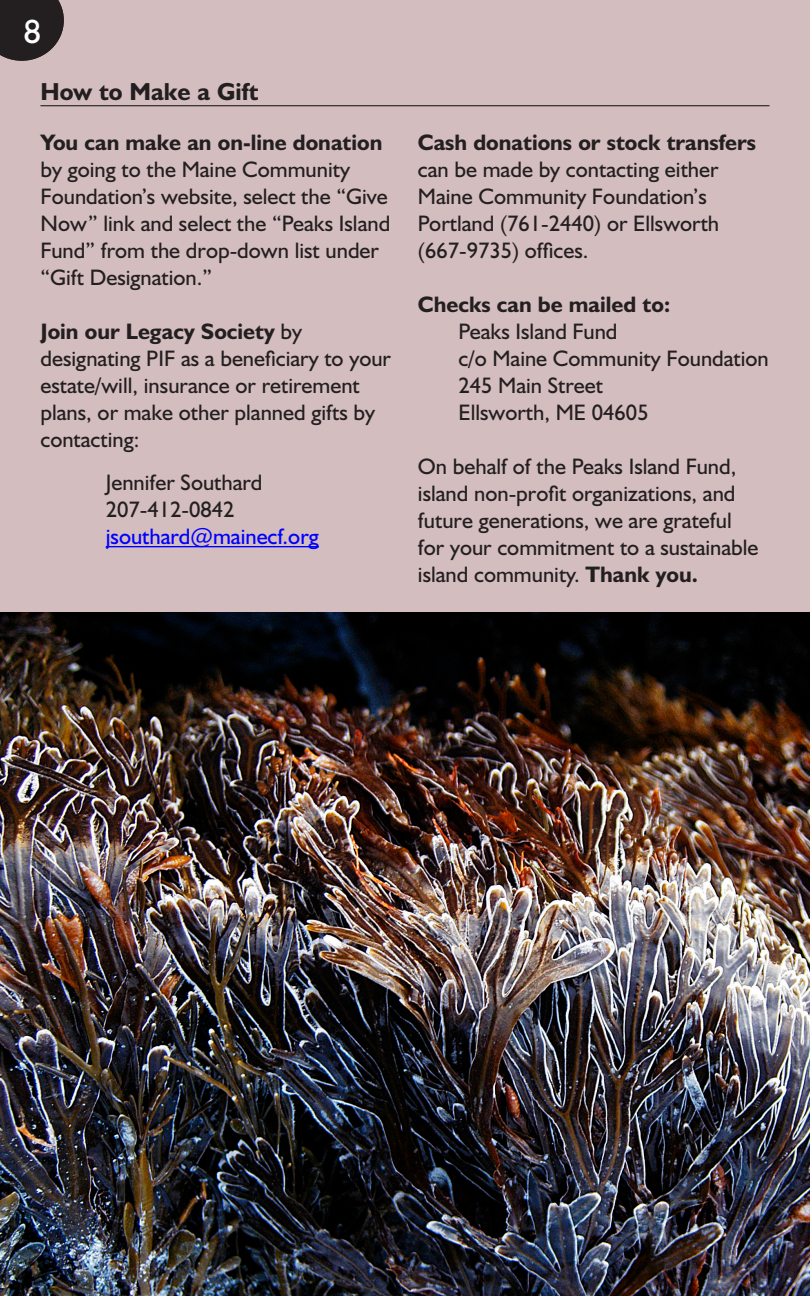
<style>
.page{position:relative;width:810px;height:1296px;background:#d4bdbe}
.page>*{position:absolute;margin:0;border:0;box-sizing:border-box;transform-origin:0 0}
.Page_Number{font:33.75px "Humanist 521 BT";color:#fff}
.Section_Heads{font:700 24.75px "Humanist 521 BT";color:#231f20}
.Copy{font:22.5px/27px "Humanist 521 BT";color:#231f20}
.Copy-2{font:22.5px "Humanist 521 BT";color:#00f}
.Copy-3{font:700 22.5px "Humanist 521 BT";color:#231f20}
.s1{font-weight:700}
</style>
<div class="page">
<svg style="left:0;top:0;width:64px;height:61px;background:#373132"></svg>
<hr style="left:106px;top:546px;width:213px;height:1px;background:#00f">
<hr style="left:40px;top:105px;width:730px;height:1px;background:#231f20">
<img style="left:0;top:612px;width:810px;height:684px">
<p class="Page_Number" style="left:24px;top:11px;width:19px">8</p>
<p class="Section_Heads" style="left:40px;top:76px;width:220px">How to Make a Gift</p>
<p class="Copy" style="left:40px;top:129px;width:351px"><span class="s1">You can make an on-line donation </span>by going to the Maine Community<br>Foundation’s website, select the “Give<br>Now” link and select the “Peaks Island<br>Fund” from the drop-down list under “Gift Designation.”</p>
<p class="Copy" style="left:40px;top:318px;width:352px"><span class="s1">Join our Legacy Society</span> by designating PIF as a beneficiary to your estate/will, insurance or retirement plans, or make other planned gifts by contacting:</p>
<p class="Copy" style="left:106px;top:469px;width:158px">Jennifer Southard</p>
<p class="Copy" style="left:106px;top:496px;width:130px">207-412-0842</p>
<p class="Copy-2" style="left:106px;top:523px;width:215px">jsouthard@mainecf.org</p>
<p class="Copy" style="left:418px;top:129px;width:340px"><span class="s1">Cash donations or stock transfers </span>can be made by contacting either<br>Maine Community Foundation’s<br>Portland (761-2440) or Ellsworth (667-9735) offices.</p>
<p class="Copy-3" style="left:418px;top:291px;width:254px">Checks can be mailed to:</p>
<p class="Copy" style="left:458px;top:318px;width:161px">Peaks Island Fund</p>
<p class="Copy" style="left:458px;top:345px;width:312px">c/o Maine Community Foundation</p>
<p class="Copy" style="left:458px;top:372px;width:146px">245 Main Street</p>
<p class="Copy" style="left:458px;top:399px;width:192px">Ellsworth, ME 04605</p>
<p class="Copy" style="left:418px;top:453px;width:342px">On behalf of the Peaks Island Fund, island non-profit organizations, and future generations, we are grateful for your commitment to a sustainable island community. <span class="s1">Thank you.</span></p>
</div>
